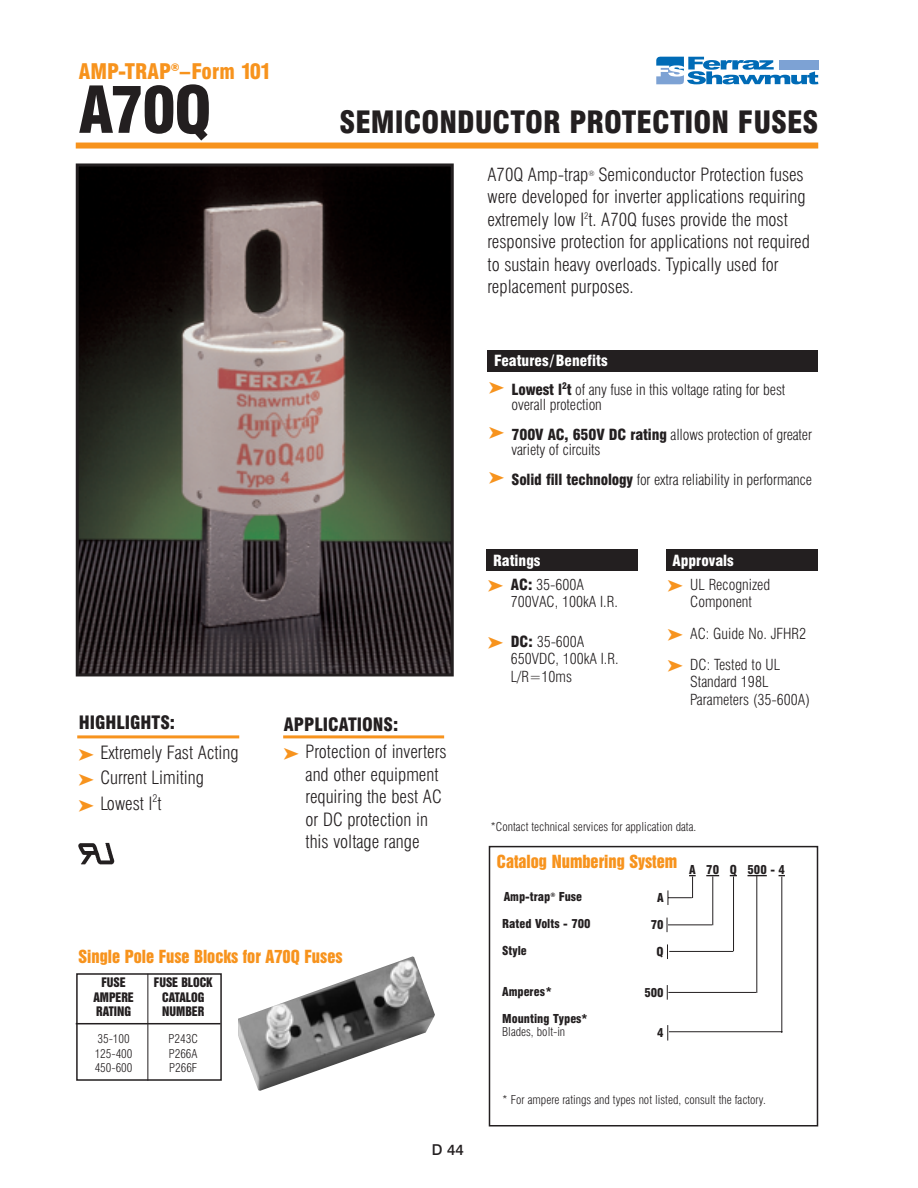
<style>
.page{position:relative;width:918px;height:1188px;background:#fff}
.page>*{position:absolute;margin:0;border:0;box-sizing:border-box;transform-origin:0 0}
.t1{font:900 condensed 63px "Swiss 721 BT";color:#231f20}
.t2{font:900 condensed 30px "Swiss 721 BT";color:#231f20}
.t3{font:900 condensed 21px "Swiss 721 BT";color:#f7931d}
.t4{font:300 condensed 18px/22.5px "Swiss 721 BT";color:#231f20}
.t5{font:16.5px "Swiss 921 BT Regular A";color:#f7931d}
.t6{font:300 condensed 15px/17.1px "Swiss 721 BT";letter-spacing:-.01em;color:#231f20}
.t7{font:900 condensed 15px "Swiss 721 BT";color:#fff}
.t8{font:500 15px "Swiss 721 BT";color:#231f20}
.t9{font:300 condensed 12px "Swiss 721 BT";color:#231f20}
.t10{font:900 condensed 12px "Swiss 721 BT";color:#231f20}
.t11{font:12px "Swiss 921 BT Regular A";color:#231f20}
.t12{font:300 condensed 7.5px "Swiss 721 BT";color:#231f20}
.s1{font-weight:900;color:#fff}
.s2{font-weight:900}
.s3{color:#f7931d}
</style>
<div class="page">
<div style="left:76px;top:143px;width:742px;height:6px;background:#f7931d"></div>
<img style="left:80px;top:167px;width:370px;height:505px">
<div style="left:76px;top:163px;width:378px;height:513px;border:3px solid #231f20"></div>
<div style="left:487px;top:549px;width:151px;height:21px;background:#231f20"></div>
<div style="left:666px;top:549px;width:151px;height:21px;background:#231f20"></div>
<hr style="left:283px;top:735px;width:161px;height:3px;background:#f7931d">
<hr style="left:77px;top:735px;width:162px;height:3px;background:#f7931d">
<div style="left:76px;top:973px;width:146px;height:108px;border:2px solid #231f20"></div>
<hr style="left:76px;top:1023px;width:145px;height:1px;background:#231f20">
<hr style="left:148px;top:974px;width:1px;height:107px;background:#231f20">
<svg style="left:706px;top:875px;width:13px;height:1px"></svg>
<svg style="left:748px;top:875px;width:19px;height:1px"></svg>
<div style="left:489px;top:846px;width:329px;height:280px;border:2px solid #231f20"></div>
<svg style="left:667px;top:918px;width:1px;height:14px"></svg>
<svg style="left:667px;top:944px;width:1px;height:15px"></svg>
<svg style="left:667px;top:985px;width:1px;height:15px"></svg>
<svg style="left:667px;top:1025px;width:1px;height:16px"></svg>
<svg style="left:668px;top:875px;width:28px;height:30px"></svg>
<hr style="left:668px;top:924px;width:44px;height:1px;background:#231f20">
<hr style="left:712px;top:876px;width:1px;height:49px;background:#231f20">
<hr style="left:669px;top:951px;width:64px;height:1px;background:#231f20">
<hr style="left:733px;top:876px;width:1px;height:75px;background:#231f20">
<hr style="left:668px;top:992px;width:88px;height:1px;background:#231f20">
<hr style="left:756px;top:876px;width:1px;height:117px;background:#231f20">
<hr style="left:669px;top:1031px;width:113px;height:1px;background:#231f20">
<hr style="left:781px;top:877px;width:1px;height:156px;background:#231f20">
<img style="left:78px;top:842px;width:37px;height:23px">
<div style="left:488px;top:350px;width:330px;height:21px;background:#231f20"></div>
<img style="left:238px;top:956px;width:197px;height:135px">
<svg style="left:656px;top:57px;width:162px;height:27px"></svg>
<div style="left:779px;top:60px;width:39px;height:10px;background:#7da2d4"></div>
<p class="t3" style="left:79px;top:64px;width:194px">AMP-TRAP<sup>®</sup>–Form 101</p>
<h1 class="t1" style="left:79px;top:88px;width:134px">A70Q</h1>
<h2 class="t2" style="left:340px;top:112px;width:480px">SEMICONDUCTOR PROTECTION FUSES</h2>
<p class="t4" style="left:488px;top:165px;width:324px;text-indent:111px">Semiconductor Protection fuses were developed for inverter applications requiring extremely low I<sup>2</sup>t. A70Q fuses provide the most responsive protection for applications not required to sustain heavy overloads. Typically used for replacement purposes.</p>
<p class="t4" style="left:488px;top:165px;width:102px">A70Q Amp-trap</p>
<p class="t12" style="left:588px;top:170px;width:8px">®</p>
<p class="t6" style="left:489px;top:349px;width:298px;line-height:28.2px;text-indent:5px"><span class="s1">Features/Benefits<br></span><sup>➤</sup> <span class="s2">Lowest l</span><sup>2</sup><span class="s2">t</span> of any fuse in this voltage rating for best</p>
<p class="t6" style="left:489px;top:391px;width:324px;line-height:30px;text-indent:22px">overall protection<br><sup>➤</sup> <span class="s2">700V AC, 650V DC rating</span> allows protection of greater</p>
<p class="t6" style="left:489px;top:436px;width:325px;line-height:30px;text-indent:22px">variety of circuits<br><sup>➤</sup> <span class="s2">Solid fill technology</span> for extra reliability in performance</p>
<p class="t4" style="left:79px;top:710px;width:161px;line-height:29.7px"><span class="s2">HIGHLIGHTS:<br></span><span class="s3">➤</span> Extremely Fast Acting</p>
<p class="t4" style="left:79px;top:767px;width:127px;line-height:25.5px"><span class="s3">➤</span> Current Limiting <span class="s3">➤</span> Lowest l<sup>2</sup>t</p>
<p class="t4" style="left:284px;top:714px;width:164px;line-height:26.7px"><span class="s2">APPLICATIONS:<br></span><span class="s3">➤</span> Protection of inverters</p>
<p class="t4" style="left:306px;top:765px;width:138px">and other equipment requiring the best AC or DC protection in this voltage range</p>
<p class="t7" style="left:493px;top:555px;width:49px">Ratings</p>
<p class="t6" style="left:511px;top:578px;width:109px;text-indent:-22px"><span class="s3">➤</span> <span class="s2">AC:</span> 35-600A<br>700VAC, 100kA I.R.</p>
<p class="t6" style="left:511px;top:635px;width:109px;line-height:17.5px;text-indent:-22px"><span class="s3">➤</span> <span class="s2">DC:</span> 35-600A<br>650VDC, 100kA I.R.<br>L/R=10ms</p>
<p class="t7" style="left:673px;top:555px;width:63px">Approvals</p>
<p class="t6" style="left:668px;top:578px;width:104px;text-align:center"><span class="s3">➤</span> UL Recognized<br>Component</p>
<p class="t6" style="left:668px;top:619px;width:140px;line-height:31.3px"><span class="s3">➤</span> AC: Guide No. JFHR2 <span class="s3">➤</span> DC: Tested to UL</p>
<p class="t6" style="left:690px;top:674px;width:121px;line-height:18px">Standard 198L<br>Parameters (35-600A)</p>
<p class="t9" style="left:490px;top:822px;width:207px">*Contact technical services for application data.</p>
<p class="t5" style="left:79px;top:947px;width:265px">Single Pole Fuse Blocks for A70Q Fuses</p>
<p class="t11" style="left:102px;top:976px;width:26px">FUSE</p>
<p class="t11" style="left:154px;top:976px;width:60px">FUSE BLOCK</p>
<p class="t11" style="left:93px;top:991px;width:42px">AMPERE</p>
<p class="t11" style="left:162px;top:991px;width:44px">CATALOG</p>
<p class="t11" style="left:96px;top:1005px;width:37px">RATING</p>
<p class="t11" style="left:162px;top:1005px;width:44px">NUMBER</p>
<p class="t9" style="left:98px;top:1035px;width:34px">35-100</p>
<p class="t9" style="left:169px;top:1035px;width:31px">P243C</p>
<p class="t9" style="left:95px;top:1049px;width:39px">125-400</p>
<p class="t9" style="left:169px;top:1049px;width:30px">P266A</p>
<p class="t9" style="left:95px;top:1064px;width:39px">450-600</p>
<p class="t9" style="left:169px;top:1064px;width:30px">P266F</p>
<p class="t8" style="left:432px;top:1144px;width:34px">D 44</p>
<p class="t5" style="left:497px;top:852px;width:182px">Catalog Numbering System</p>
<p class="t10" style="left:657px;top:894px;width:8px">A</p>
<p class="t10" style="left:651px;top:921px;width:14px">70</p>
<p class="t10" style="left:657px;top:948px;width:9px">Q</p>
<p class="t10" style="left:644px;top:988px;width:21px">500</p>
<p class="t10" style="left:657px;top:1029px;width:8px">4</p>
<p class="t10" style="left:504px;top:893px;width:80px">Amp-trap<sup>®</sup> Fuse</p>
<p class="t10" style="left:502px;top:920px;width:90px">Rated Volts - 700</p>
<p class="t10" style="left:502px;top:947px;width:26px">Style</p>
<p class="t10" style="left:502px;top:987px;width:51px">Amperes*</p>
<p class="t10" style="left:502px;top:1014px;width:87px">Mounting Types*</p>
<p class="t9" style="left:502px;top:1028px;width:65px">Blades, bolt-in</p>
<p class="t10" style="left:689px;top:866px;width:97px">A 70 Q 500- 4</p>
<p class="t9" style="left:502px;top:1095px;width:265px">* For ampere ratings and types not listed, consult the factory.</p>
</div>
